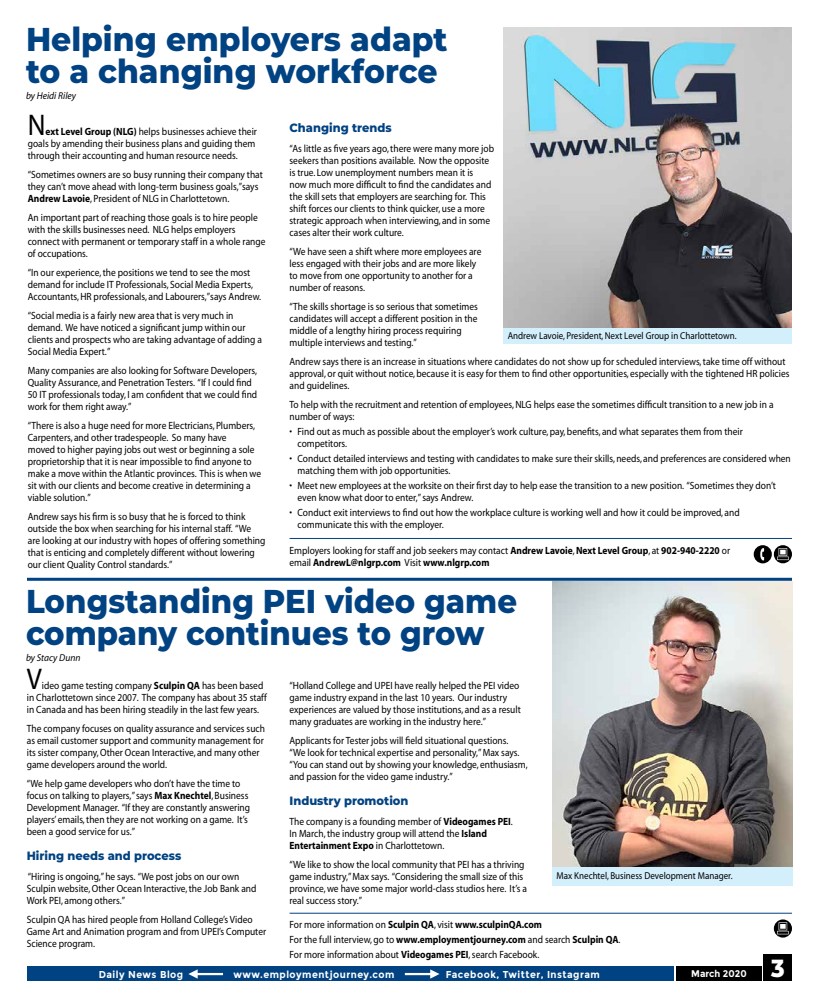
<style>
.page{position:relative;width:819px;height:1008px;background:#fff}
.page>*{position:absolute;margin:0;border:0;box-sizing:border-box;transform-origin:0 0}
.t1{font:800 33px/32px "Montserrat";color:#004282;scale:.93 1}
.t2{font:800 33px/32px "Montserrat";color:#004282;scale:.95 1}
.t3{font:30px "Myriad";color:#000;scale:.9 1}
.t4{font:800 24.8px "Montserrat";color:#fff;scale:.91 1}
.t5{font:800 12px "Montserrat";color:#004282;scale:.95 1}
.t6{font:10.5px/12px "Myriad";color:#000;scale:.9 1}
.t7{font:700 10.5px/12px "Myriad";color:#000;scale:.9 1}
.t8{font:10px "Myriad";color:#000;scale:.9 1}
.t9{font:700 10px "Montserrat";letter-spacing:.05em;color:#fff;scale:.95 1}
.t10{font:italic 10px "Myriad";color:#000;scale:.95 1}
.t11{font:700 9.7px "Montserrat";color:#fff;scale:.95 1}
.s1{font-weight:400}
.s2{font-weight:700}
</style>
<div class="page">
<img style="left:552px;top:581px;width:240px;height:286px">
<svg style="left:764px;top:955px;width:28px;height:26px"></svg>
<div style="left:676px;top:967px;width:86px;height:14px;background:#000"></div>
<div style="left:27px;top:967px;width:647px;height:14px;background:#004282"></div>
<svg style="left:188px;top:969px;width:35px;height:10px"></svg>
<svg style="left:405px;top:969px;width:35px;height:10px"></svg>
<hr style="left:290px;top:538px;width:502px;height:1px;background:#004282">
<div style="left:503px;top:327px;width:289px;height:17px;background:#d4effc"></div>
<div style="left:552px;top:867px;width:240px;height:18px;background:#d4effc"></div>
<hr style="left:27px;top:578px;width:765px;height:3px;background:#004282">
<img style="left:503px;top:27px;width:289px;height:300px">
<svg style="left:774px;top:545px;width:18px;height:18px"></svg>
<svg style="left:777px;top:548px;width:12px;height:12px"></svg>
<div style="left:754px;top:545px;width:18px;height:18px;background:#000;border-radius:50%"></div>
<svg style="left:760px;top:548px;width:4px;height:12px"></svg>
<hr style="left:290px;top:913px;width:502px;height:1px;background:#004282">
<svg style="left:774px;top:919px;width:18px;height:19px"></svg>
<svg style="left:777px;top:922px;width:12px;height:12px"></svg>
<h1 class="t2" style="left:26px;top:21px;width:445px">Helping employers adapt to a changing workforce</h1>
<p class="t10" style="left:26px;top:91px;width:54px">by Heidi Riley</p>
<h2 class="t3" style="left:28px;top:110px;width:21px">N</h2>
<p class="t5" style="left:290px;top:119px;width:109px">Changing trends</p>
<p class="t6" style="left:290px;top:143px;width:229px">“As little as five years ago, there were many more job seekers than positions available. Now the opposite is true. Low unemployment numbers mean it is<br>now much more difficult to find the candidates and the skill sets that employers are searching for. This shift forces our clients to think quicker, use a more strategic approach when interviewing, and in some cases alter their work culture.</p>
<p class="t6" style="left:290px;top:246px;width:215px">“We have seen a shift where more employees are less engaged with their jobs and are more likely to move from one opportunity to another for a number of reasons.</p>
<p class="t6" style="left:290px;top:301px;width:211px">“The skills shortage is so serious that sometimes candidates will accept a different position in the middle of a lengthy hiring process requiring multiple interviews and testing.”</p>
<p class="t6" style="left:290px;top:356px;width:557px">Andrew says there is an increase in situations where candidates do not show up for scheduled interviews, take time off without approval, or quit without notice, because it is easy for them to find other opportunities, especially with the tightened HR policies and guidelines.</p>
<p class="t6" style="left:290px;top:399px;width:539px">To help with the recruitment and retention of employees, NLG helps ease the sometimes difficult transition to a new job in a number of ways:</p>
<p class="t6" style="left:298px;top:426px;width:496px;text-indent:-8px">• Find out as much as possible about the employer’s work culture, pay, benefits, and what separates them from their competitors.</p>
<p class="t6" style="left:298px;top:453px;width:550px;text-indent:-8px">• Conduct detailed interviews and testing with candidates to make sure their skills, needs, and preferences are considered when matching them with job opportunities.</p>
<p class="t6" style="left:298px;top:480px;width:533px;text-indent:-8px">• Meet new employees at the worksite on their first day to help ease the transition to a new position. “Sometimes they don’t even know what door to enter,” says Andrew.</p>
<p class="t6" style="left:298px;top:507px;width:493px;text-indent:-8px">• Conduct exit interviews to find out how the workplace culture is working well and how it could be improved, and communicate this with the employer.</p>
<p class="t7" style="left:290px;top:545px;width:491px"><span class="s1">Employers looking for staff and job seekers may contact</span> Andrew Lavoie<span class="s1">,</span> Next Level Group<span class="s1">, at</span> 902-940-2220 <span class="s1">or email</span> AndrewL@nlgrp.com <span class="s1">Visit</span> www.nlgrp.com</p>
<p class="t6" style="left:28px;top:125px;width:256px;text-indent:18px"><span class="s2">ext Level Group (NLG)</span> helps businesses achieve their goals by amending their business plans and guiding them through their accounting and human resource needs.</p>
<p class="t6" style="left:28px;top:168px;width:263px">“Sometimes owners are so busy running their company that they can’t move ahead with long-term business goals,”says<br><span class="s2">Andrew Lavoie</span>, President of NLG in Charlottetown.</p>
<p class="t6" style="left:28px;top:211px;width:266px">An important part of reaching those goals is to hire people with the skills businesses need. NLG helps employers connect with permanent or temporary staff in a whole range of occupations.</p>
<p class="t6" style="left:28px;top:266px;width:261px">“In our experience, the positions we tend to see the most demand for include IT Professionals, Social Media Experts,<br>Accountants, HR professionals, and Labourers,”says Andrew.</p>
<p class="t6" style="left:28px;top:309px;width:262px">“Social media is a fairly new area that is very much in demand. We have noticed a significant jump within our clients and prospects who are taking advantage of adding a Social Media Expert.”</p>
<p class="t6" style="left:28px;top:364px;width:256px">Many companies are also looking for Software Developers, Quality Assurance, and Penetration Testers. “If I could find 50 IT professionals today, I am confident that we could find work for them right away.”</p>
<p class="t6" style="left:28px;top:420px;width:261px">“There is also a huge need for more Electricians, Plumbers, Carpenters, and other tradespeople. So many have<br>moved to higher paying jobs out west or beginning a sole proprietorship that it is near impossible to find anyone to make a move within the Atlantic provinces. This is when we sit with our clients and become creative in determining a viable solution.”</p>
<p class="t6" style="left:28px;top:511px;width:266px">Andrew says his firm is so busy that he is forced to think outside the box when searching for his internal staff. “We are looking at our industry with hopes of offering something that is enticing and completely different without lowering our client Quality Control standards.”</p>
<p class="t8" style="left:508px;top:331px;width:256px">Andrew Lavoie, President, Next Level Group in Charlottetown.</p>
<h1 class="t1" style="left:26px;top:584px;width:530px">Longstanding PEI video game company continues to grow</h1>
<p class="t10" style="left:26px;top:653px;width:59px">by Stacy Dunn</p>
<h2 class="t3" style="left:27px;top:664px;width:18px">V</h2>
<p class="t6" style="left:27px;top:680px;width:268px;text-indent:15px">ideo game testing company <span class="s2">Sculpin QA</span> has been based in Charlottetown since 2007. The company has about 35 staff in Canada and has been hiring steadily in the last few years.</p>
<p class="t6" style="left:27px;top:723px;width:266px">The company focuses on quality assurance and services such as email customer support and community management for its sister company, Other Ocean Interactive, and many other game developers around the world.</p>
<p class="t6" style="left:27px;top:778px;width:250px">“We help game developers who don’t have the time to focus on talking to players,” says <span class="s2">Max Knechtel</span>, Business Development Manager. “If they are constantly answering players’ emails, then they are not working on a game. It’s been a good service for us.”</p>
<p class="t5" style="left:27px;top:847px;width:164px">Hiring needs and process</p>
<p class="t6" style="left:27px;top:871px;width:257px">“Hiring is ongoing,” he says. “We post jobs on our own<br>Sculpin website, Other Ocean Interactive, the Job Bank and<br>Work PEI, among others.”</p>
<p class="t6" style="left:27px;top:914px;width:268px">Sculpin QA has hired people from Holland College’s Video<br>Game Art and Animation program and from UPEI’s Computer<br>Science program.</p>
<p class="t6" style="left:289px;top:680px;width:259px">“Holland College and UPEI have really helped the PEI video game industry expand in the last 10 years. Our industry experiences are valued by those institutions, and as a result many graduates are working in the industry here.”</p>
<p class="t6" style="left:289px;top:735px;width:266px">Applicants for Tester jobs will field situational questions.<br>“We look for technical expertise and personality,” Max says. “You can stand out by showing your knowledge, enthusiasm, and passion for the video game industry.”</p>
<p class="t5" style="left:290px;top:792px;width:127px">Industry promotion</p>
<p class="t6" style="left:290px;top:816px;width:250px">The company is a founding member of <span class="s2">Videogames PEI</span>.<br>In March, the industry group will attend the <span class="s2">Island<br>Entertainment Expo</span> in Charlottetown.</p>
<p class="t6" style="left:290px;top:859px;width:265px">“We like to show the local community that PEI has a thriving game industry,” Max says. “Considering the small size of this province, we have some major world-class studios here. It’s a real success story.”</p>
<p class="t6" style="left:290px;top:917px;width:369px;line-height:15px">For more information on <span class="s2">Sculpin QA</span>, visit <span class="s2">www.sculpinQA.com<br></span>For the full interview, go to <span class="s2">www.employmentjourney.com</span> and search <span class="s2">Sculpin QA</span>.<br>For more information about <span class="s2">Videogames PEI</span>, search Facebook.</p>
<p class="t8" style="left:556px;top:871px;width:197px">Max Knechtel, Business Development Manager.</p>
<p class="t9" style="left:99px;top:968px;width:90px">Daily News Blog</p>
<p class="t9" style="left:233px;top:968px;width:171px">www.employmentjourney.com</p>
<p class="t9" style="left:446px;top:968px;width:164px">Facebook, Twitter, Instagram</p>
<p class="t11" style="left:691px;top:968px;width:60px">March 2020</p>
<h3 class="t4" style="left:771px;top:950px;width:16px">3</h3>
</div>
